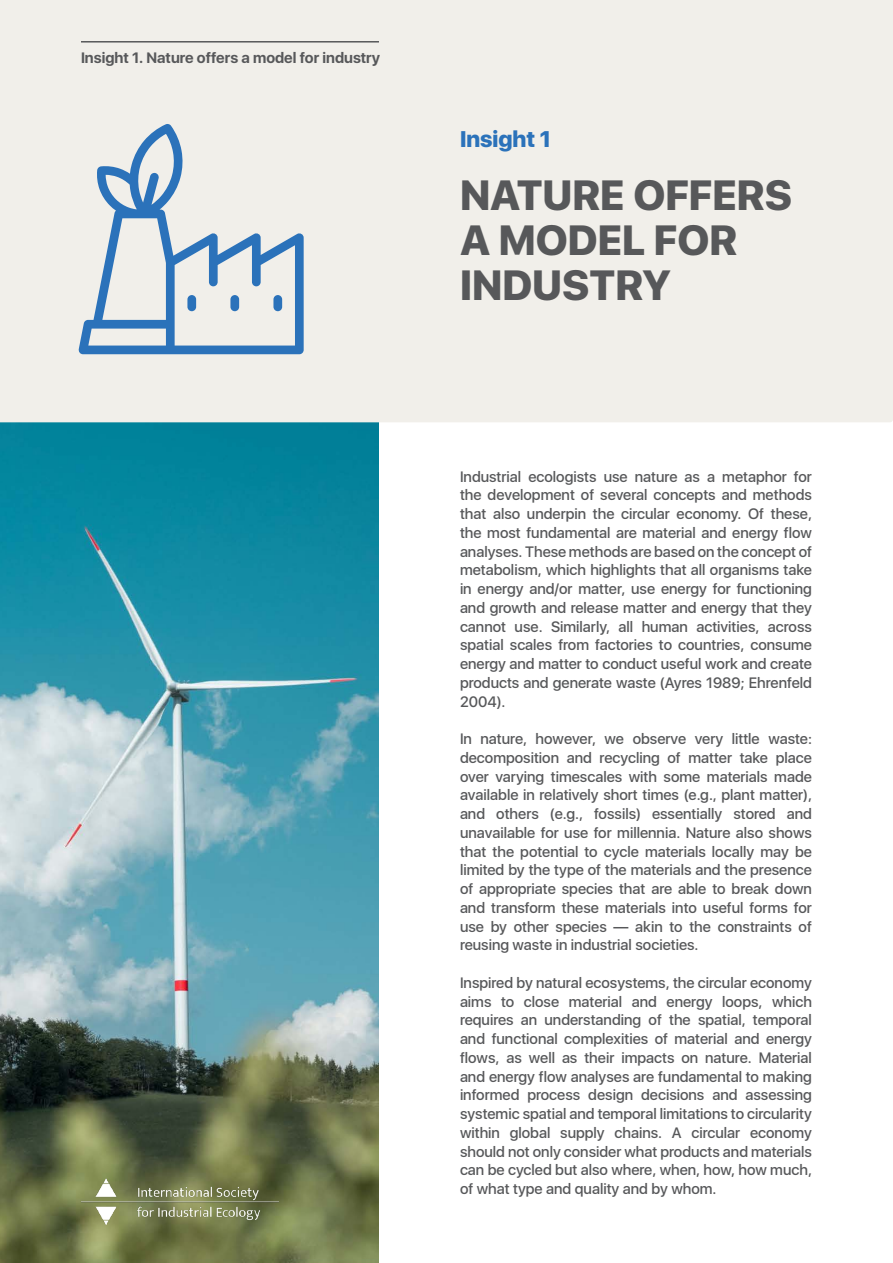
<style>
.page{position:relative;width:893px;height:1263px;background:#fff}
.page>*{position:absolute;margin:0;border:0;box-sizing:border-box;transform-origin:0 0}
.Report_H1{font:800 42px/45px "SFUI Display";color:#57585a}
.Report_H1-2{font:800 22.5px "SFUI Display";color:#2b72ba}
.Report_Body{font:500 15px/18.8px "SFUI Display";color:#57585a;text-align:justify}
.Report_Body-2{font:700 15px "SFUI Display";color:#57585a}
</style>
<div class="page">
<img style="left:0;top:422px;width:379px;height:841px">
<div style="left:0;top:0;width:893px;height:422px;background:#f1efea"></div>
<svg style="left:78px;top:123px;width:226px;height:231px;background:#c6d4df"></svg>
<hr style="left:81px;top:41px;width:298px;height:2px;background:#57585a">
<p class="Report_Body-2" style="left:81px;top:46px;width:11px">8</p>
<p class="Report_Body-2" style="left:81px;top:49px;width:301px">Insight 1. Nature offers a model for industry</p>
<p class="Report_H1-2" style="left:460px;top:126px;width:93px">Insight 1</p>
<p class="Report_H1" style="left:460px;top:173px;width:334px">NATURE OFFERS<br>A MODEL FOR<br>INDUSTRY</p>
<p class="Report_Body" style="left:460px;top:468px;width:353px">Industrial ecologists use nature as a metaphor for the development of several concepts and methods that also underpin the circular economy. Of these, the most fundamental are material and energy flow analyses. These methods are based on the concept of metabolism, which highlights that all organisms take in energy and/or matter, use energy for functioning and growth and release matter and energy that they cannot use. Similarly, all human activities, across spatial scales from factories to countries, consume energy and matter to conduct useful work and create products and generate waste (Ayres 1989; Ehrenfeld 2004).</p>
<p class="Report_Body" style="left:460px;top:730px;width:353px">In nature, however, we observe very little waste: decomposition and recycling of matter take place over varying timescales with some materials made available in relatively short times (e.g., plant matter), and others (e.g., fossils) essentially stored and unavailable for use for millennia. Nature also shows that the potential to cycle materials locally may be limited by the type of the materials and the presence of appropriate species that are able to break down and transform these materials into useful forms for use by other species — akin to the constraints of reusing waste in industrial societies.</p>
<p class="Report_Body" style="left:460px;top:974px;width:353px">Inspired by natural ecosystems, the circular economy aims to close material and energy loops, which requires an understanding of the spatial, temporal and functional complexities of material and energy flows, as well as their impacts on nature. Material and energy flow analyses are fundamental to making informed process design decisions and assessing systemic spatial and temporal limitations to circularity within global supply chains. A circular economy should not only consider what products and materials can be cycled but also where, when, how, how much, of what type and quality and by whom.</p>
</div>
